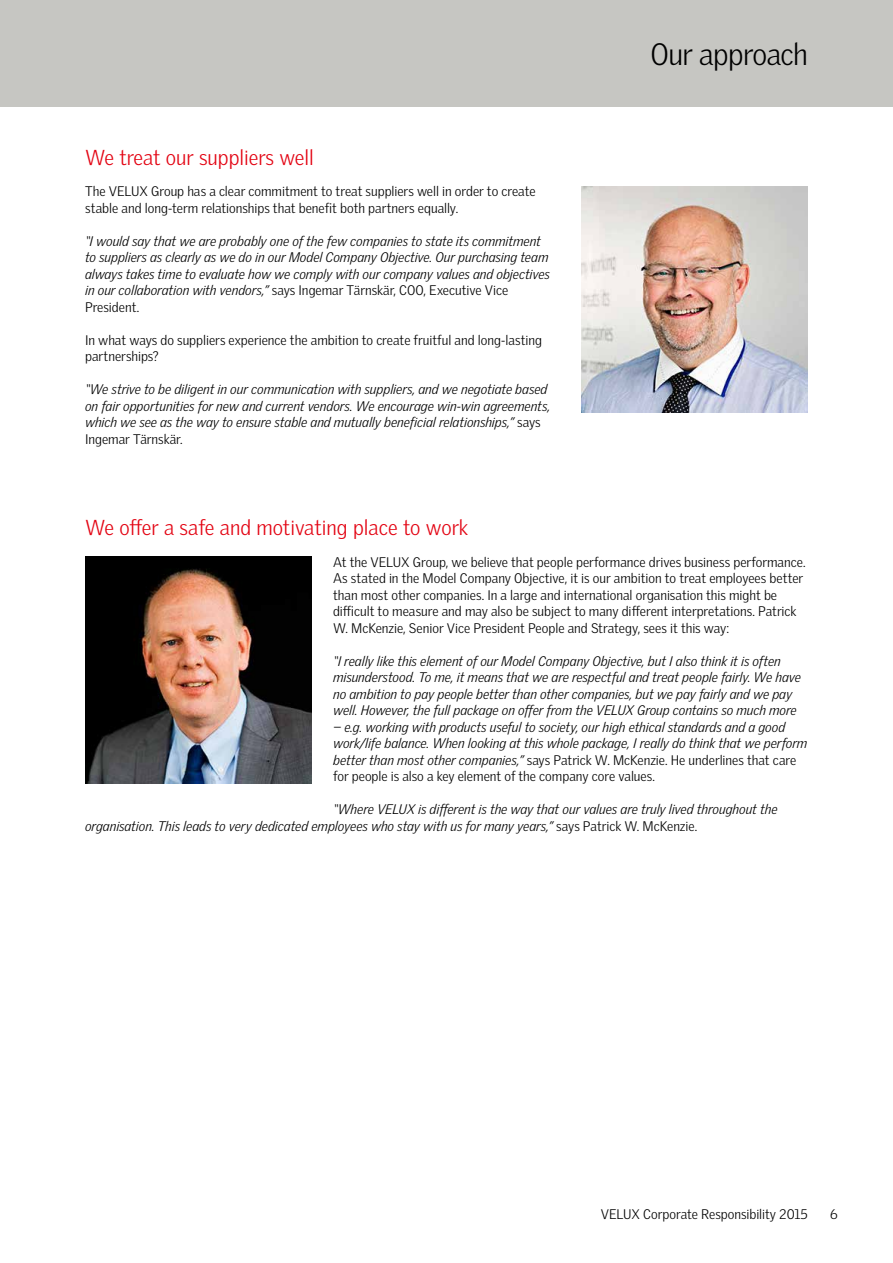
<style>
.page{position:relative;width:893px;height:1263px;background:#fff}
.page>*{position:absolute;margin:0;border:0;box-sizing:border-box;transform-origin:0 0}
.t1{font:300 30px "Velux Gothic";letter-spacing:-.02em;color:#000}
.t2{font:300 21px "Velux Gothic";color:#e30413}
.t3{font:italic 300 13.5px/16.5px "Velux Gothic";color:#000}
.t4{font:300 13.5px/16.5px "Velux Gothic";color:#000}
.s1{font-style:normal}
</style>
<div class="page">
<div style="left:0;top:0;width:893px;height:106px;background:#c6c6c2"></div>
<img style="left:581px;top:186px;width:227px;height:227px">
<img style="left:85px;top:557px;width:227px;height:226px">
<h2 class="t2" style="left:85px;top:145px;width:230px">We treat our suppliers well</h2>
<p class="t4" style="left:85px;top:183px;width:452px">The VELUX Group has a clear commitment to treat suppliers well in order to create stable and long-term relationships that benefit both partners equally.</p>
<p class="t3" style="left:85px;top:233px;width:466px">“I would say that we are probably one of the few companies to state its commitment to suppliers as clearly as we do in our Model Company Objective. Our purchasing team always takes time to evaluate how we comply with our company values and objectives in our collaboration with vendors,” <span class="s1">says Ingemar Tärnskär, COO, Executive Vice President.</span></p>
<p class="t4" style="left:85px;top:331px;width:459px">In what ways do suppliers experience the ambition to create fruitful and long-lasting partnerships?</p>
<p class="t3" style="left:85px;top:381px;width:467px">“We strive to be diligent in our communication with suppliers, and we negotiate based on fair opportunities for new and current vendors. We encourage win-win agreements, which we see as the way to ensure stable and mutually beneficial relationships,” <span class="s1">says Ingemar Tärnskär.</span></p>
<h2 class="t2" style="left:85px;top:515px;width:385px">We offer a safe and motivating place to work</h2>
<h1 class="t1" style="left:650px;top:36px;width:159px">Our approach</h1>
<p class="t4" style="left:333px;top:554px;width:474px">At the VELUX Group, we believe that people performance drives business performance.<br>As stated in the Model Company Objective, it is our ambition to treat employees better than most other companies. In a large and international organisation this might be difficult to measure and may also be subject to many different interpretations. Patrick W. McKenzie, Senior Vice President People and Strategy, sees it this way:</p>
<p class="t3" style="left:333px;top:653px;width:476px">“I really like this element of our Model Company Objective, but I also think it is often misunderstood. To me, it means that we are respectful and treat people fairly. We have no ambition to pay people better than other companies, but we pay fairly and we pay well. However, the full package on offer from the VELUX Group contains so much more − e.g. working with products useful to society, our high ethical standards and a good work/life balance. When looking at this whole package, I really do think that we perform better than most other companies,” <span class="s1">says Patrick W. McKenzie. He underlines that care for people is also a key element of the company core values.</span></p>
<p class="t3" style="left:85px;top:801px;width:694px;text-indent:248px">“Where VELUX is different is the way that our values are truly lived throughout the organisation. This leads to very dedicated employees who stay with us for many years,” <span class="s1">says Patrick W. McKenzie.</span></p>
<p class="t4" style="left:601px;top:1206px;width:209px">VELUX Corporate Responsibility 2015</p>
<p class="t4" style="left:830px;top:1206px;width:9px">6</p>
</div>
